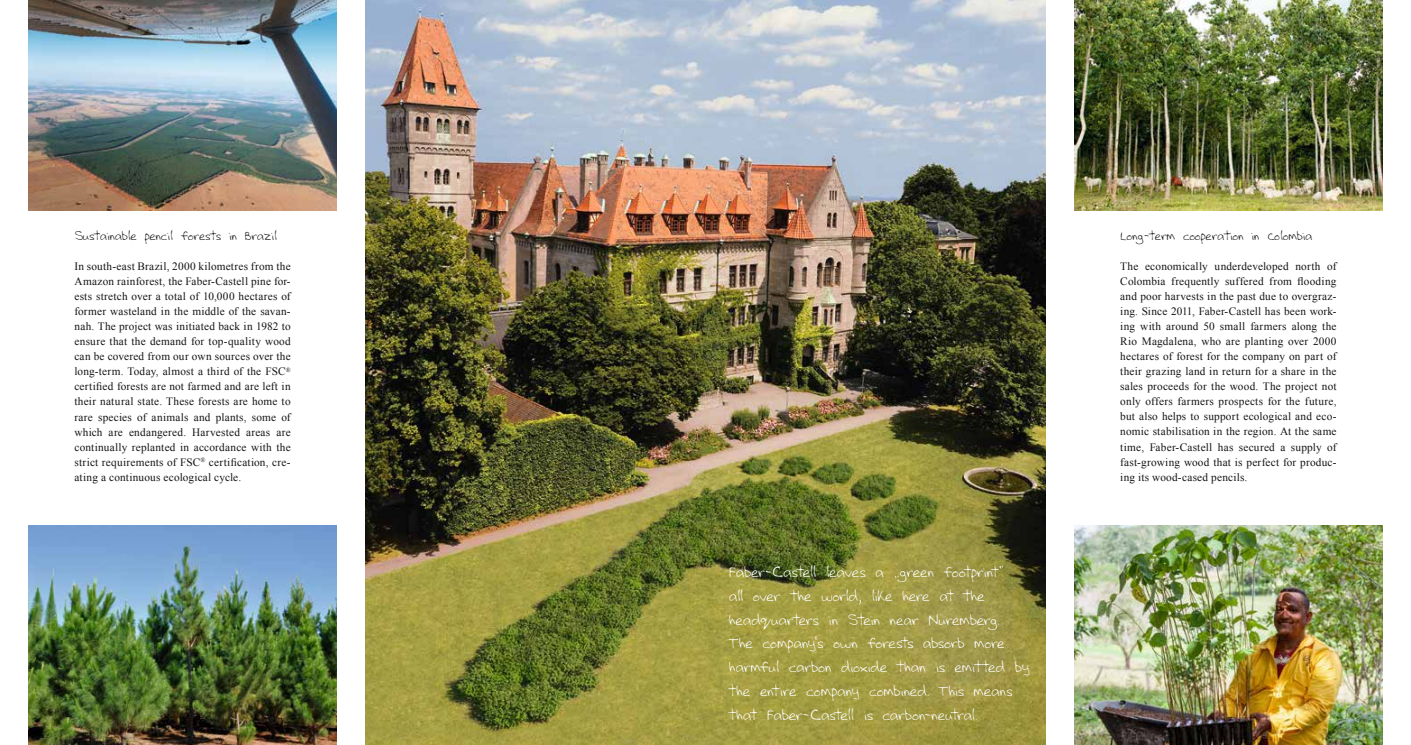
<style>
.page{position:relative;width:1411px;height:745px;background:#fff}
.page>*{position:absolute;margin:0;border:0;box-sizing:border-box;transform-origin:0 0}
.t1{font:15px/23.8px "Glynis Script";color:#fff}
.t2{font:12.5px "Glynis Script";color:#141414}
.t3{font:11.25px/15px "Times New Roman";letter-spacing:.02em;color:#141414;text-align:justify}
.s1{font-size:20px}
</style>
<div class="page">
<img style="left:365px;top:0;width:680px;height:744px">
<img style="left:28px;top:0;width:309px;height:210px">
<img style="left:1074px;top:0;width:308px;height:210px">
<img style="left:1074px;top:525px;width:308px;height:219px">
<img style="left:28px;top:525px;width:309px;height:219px">
<p class="t2" style="left:74px;top:228px;width:204px">Sustainable pencil forests in Brazil</p>
<p class="t3" style="left:74px;top:259px;width:218px">In south-east Brazil, 2000 kilometres from the Amazon rainforest, the Faber-Castell pine for&shy;ests stretch over a total of 10,000 hectares of former wasteland in the middle of the savan&shy;nah. The project was initiated back in 1982 to ensure that the demand for top-quality wood can be covered from our own sources over the long-term. Today, almost a third of the FSC<sup>® </sup>certified forests are not farmed and are left in their natural state. These forests are home to rare species of animals and plants, some of which are endangered. Harvested areas are continually replanted in accordance with the strict requirements of FSC<sup>®</sup> certification, cre&shy;ating a continuous ecological cycle.</p>
<p class="t1" style="left:729px;top:560px;width:302px">Faber-<span class="s1">C</span>astell leaves a „green footprint“<br>all over the world, like here at the headquarters in Stein near Nuremberg.<br>The company‘s own forests absorb more harmful carbon dioxide than is emitted by the entire company combined. This means that Faber-<span class="s1">C</span>astell is carbon-neutral.</p>
<p class="t2" style="left:1120px;top:228px;width:193px">Long-term cooperation in Colombia</p>
<p class="t3" style="left:1120px;top:259px;width:218px">The economically underdeveloped north of Colombia frequently suffered from flooding and poor harvests in the past due to overgraz&shy;ing. Since 2011, Faber-Castell has been work&shy;ing with around 50 small farmers along the Rio Magdalena, who are planting over 2000 hectares of forest for the company on part of their grazing land in return for a share in the sales proceeds for the wood. The project not only offers farmers prospects for the future, but also helps to support ecological and eco&shy;nomic stabilisation in the region. At the same time, Faber-Castell has secured a supply of fast-growing wood that is perfect for produc&shy;ing its wood-cased pencils.</p>
</div>
